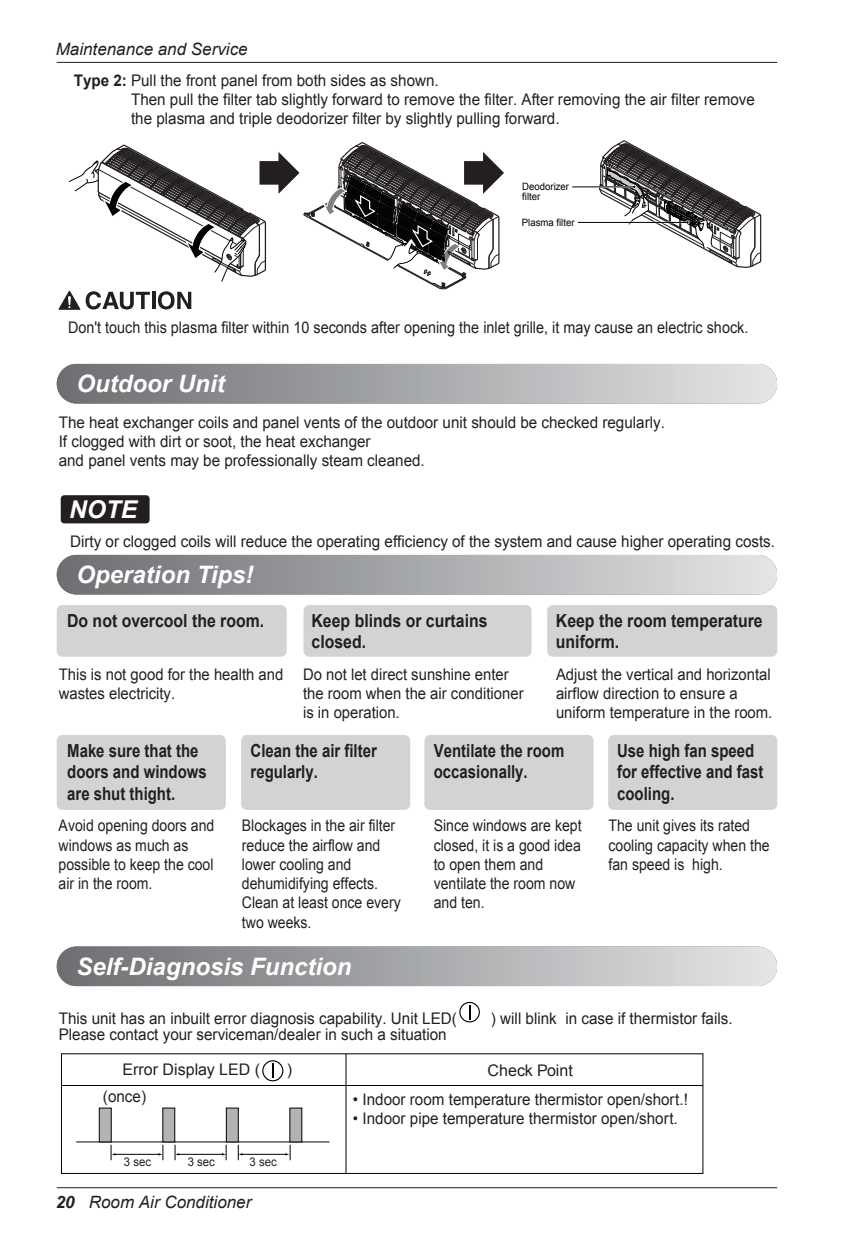
<style>
.page{position:relative;width:851px;height:1248px;background:#fff}
.page>*{position:absolute;margin:0;border:0;box-sizing:border-box;transform-origin:0 0}
.t1{font:italic 700 24.6px "Arial";color:#fff}
.t2{font:italic 700 24px "Arial";color:#fff}
.t3{font:700 18px/21.6px "Arial";color:#231f20;scale:.83 1}
.t4{font:700 18px/21.6px "Arial";color:#231f20;scale:.88 1}
.t5{font:italic 17px "Arial";color:#231f20}
.t6{font:16px/19.2px "Arial";color:#231f20;scale:.95 1}
.t7{font:16px/19.2px "Arial";color:#231f20;scale:.88 1}
.t8{font:16px/19.2px "Arial";color:#231f20;scale:.93 1}
.t9{font:16px "Arial";color:#231f20;scale:.9 1}
.t10{font:16px "Arial";color:#231f20}
.t11{font:12px "Arial";color:#231f20;scale:.95 1}
.t12{font:10px/10px "Arial";color:#000;scale:.95 1}
.s1{font-weight:700}
</style>
<div class="page">
<hr style="left:57px;top:62px;width:720px;height:1px;background:#231f20">
<hr style="left:57px;top:1186px;width:720px;height:1px;background:#231f20">
<svg style="left:57px;top:364px;width:720px;height:39px;background:#a8aaac"></svg>
<div style="left:61px;top:495px;width:88px;height:28px;background:#231f20;border-radius:4px"></div>
<svg style="left:57px;top:554px;width:720px;height:40px;background:#aaabae"></svg>
<svg style="left:57px;top:946px;width:720px;height:40px;background:#a8aaac"></svg>
<hr style="left:345px;top:1053px;width:1px;height:120px;background:#000">
<hr style="left:76px;top:1141px;width:253px;height:1px;background:#000">
<div style="left:99px;top:1107px;width:13px;height:35px;background:#b3b3b3;border:1px solid #000"></div>
<div style="left:162px;top:1107px;width:13px;height:35px;background:#b3b3b3;border:1px solid #000"></div>
<div style="left:226px;top:1107px;width:13px;height:35px;background:#b3b3b3;border:1px solid #000"></div>
<div style="left:289px;top:1107px;width:13px;height:35px;background:#b3b3b3"></div>
<hr style="left:61px;top:1084px;width:641px;height:1px;background:#000">
<hr style="left:115px;top:1153px;width:44px;height:1px;background:#000">
<svg style="left:158px;top:1144px;width:5px;height:16px"></svg>
<svg style="left:111px;top:1144px;width:4px;height:16px"></svg>
<hr style="left:178px;top:1153px;width:45px;height:1px;background:#000">
<svg style="left:222px;top:1144px;width:5px;height:16px"></svg>
<svg style="left:175px;top:1144px;width:4px;height:16px"></svg>
<hr style="left:241px;top:1153px;width:45px;height:1px;background:#000">
<svg style="left:285px;top:1144px;width:6px;height:16px"></svg>
<svg style="left:238px;top:1144px;width:4px;height:16px"></svg>
<div style="left:262px;top:1060px;width:21px;height:21px;border:1px solid #000;border-radius:50%"></div>
<svg style="left:272px;top:1063px;width:1px;height:14px"></svg>
<div style="left:547px;top:605px;width:230px;height:51px;background:#d1d3d4;border-radius:6px"></div>
<div style="left:303px;top:605px;width:228px;height:51px;background:#d1d3d4;border-radius:6px"></div>
<div style="left:57px;top:605px;width:229px;height:51px;background:#d1d3d4;border-radius:6px"></div>
<div style="left:57px;top:735px;width:169px;height:74px;background:#d1d3d4;border-radius:6px"></div>
<div style="left:241px;top:735px;width:169px;height:74px;background:#d1d3d4;border-radius:6px"></div>
<div style="left:424px;top:735px;width:169px;height:74px;background:#d1d3d4;border-radius:6px"></div>
<div style="left:608px;top:735px;width:169px;height:74px;background:#d1d3d4;border-radius:6px"></div>
<div style="left:459px;top:1001px;width:21px;height:21px;border:1px solid #000;border-radius:50%"></div>
<svg style="left:469px;top:1005px;width:1px;height:14px"></svg>
<hr style="left:572px;top:186px;width:61px;height:1px;background:#000">
<hr style="left:578px;top:222px;width:108px;height:1px;background:#000">
<svg style="left:598px;top:140px;width:163px;height:128px"></svg>
<svg style="left:59px;top:142px;width:445px;height:168px"></svg>
<p class="t5" style="left:56px;top:38px;width:193px">Maintenance and Service</p>
<p class="t6" style="left:131px;top:71px;width:658px;text-indent:-57px"><span class="s1">Type 2:</span> Pull the front panel from both sides as shown.<br>Then pull the filter tab slightly forward to remove the filter. After removing the air filter remove the plasma and triple deodorizer filter by slightly pulling forward.</p>
<p class="t12" style="left:522px;top:182px;width:51px">Deodorizer filter</p>
<p class="t12" style="left:521px;top:217px;width:57px">Plasma filter</p>
<p class="t9" style="left:68px;top:317px;width:757px">Don't touch this plasma filter within 10 seconds after opening the inlet grille, it may cause an electric shock.</p>
<h2 class="t2" style="left:77px;top:368px;width:149px">Outdoor Unit</h2>
<p class="t6" style="left:59px;top:413px;width:639px">The heat exchanger coils and panel vents of the outdoor unit should be checked regularly.<br>If clogged with dirt or soot, the heat exchanger<br>and panel vents may be professionally steam cleaned.</p>
<h1 class="t1" style="left:69px;top:493px;width:70px">NOTE</h1>
<p class="t6" style="left:70px;top:531px;width:743px">Dirty or clogged coils will reduce the operating efficiency of the system and cause higher operating costs.</p>
<h2 class="t2" style="left:77px;top:558px;width:178px">Operation Tips!</h2>
<p class="t4" style="left:67px;top:610px;width:225px">Do not overcool the room.</p>
<p class="t8" style="left:59px;top:664px;width:243px">This is not good for the health and wastes electricity.</p>
<p class="t4" style="left:311px;top:610px;width:201px">Keep blinds or curtains closed.</p>
<p class="t8" style="left:303px;top:664px;width:238px">Do not let direct sunshine enter the room when the air conditioner is in operation.</p>
<p class="t4" style="left:556px;top:610px;width:236px">Keep the room temperature uniform.</p>
<p class="t8" style="left:556px;top:664px;width:234px">Adjust the vertical and horizontal airflow direction to ensure a uniform temperature in the room.</p>
<p class="t3" style="left:67px;top:740px;width:170px">Make sure that the doors and windows are shut thight.</p>
<p class="t7" style="left:59px;top:816px;width:178px">Avoid opening doors and windows as much as possible to keep the cool air in the room.</p>
<p class="t3" style="left:250px;top:740px;width:154px">Clean the air filter regularly.</p>
<p class="t7" style="left:242px;top:816px;width:182px">Blockages in the air filter reduce the airflow and lower cooling and dehumidifying effects.<br>Clean at least once every two weeks.</p>
<h2 class="t2" style="left:77px;top:950px;width:276px">Self-Diagnosis Function</h2>
<p class="t3" style="left:434px;top:740px;width:159px">Ventilate the room occasionally.</p>
<p class="t7" style="left:433px;top:816px;width:169px">Since windows are kept closed, it is a good idea to open them and ventilate the room now and ten.</p>
<p class="t3" style="left:617px;top:740px;width:178px">Use high fan speed for effective and fast cooling.</p>
<p class="t7" style="left:608px;top:816px;width:185px">The unit gives its rated cooling capacity when the fan speed is high.</p>
<p class="t6" style="left:59px;top:1008px;width:420px">This unit has an inbuilt error diagnosis capability. Unit LED(</p>
<p class="t6" style="left:491px;top:1008px;width:256px">) will blink in case if thermistor fails.</p>
<p class="t6" style="left:59px;top:1025px;width:410px">Please contact your serviceman/dealer in such a situation</p>
<p class="t10" style="left:123px;top:1058px;width:139px">Error Display LED (</p>
<p class="t10" style="left:287px;top:1058px;width:7px">)</p>
<p class="t10" style="left:487px;top:1060px;width:87px">Check Point</p>
<p class="t6" style="left:353px;top:1089px;width:354px">• Indoor room temperature thermistor open/short.!</p>
<p class="t6" style="left:353px;top:1108px;width:343px">• Indoor pipe temperature thermistor open/short.</p>
<p class="t6" style="left:103px;top:1086px;width:47px">(once)</p>
<p class="t11" style="left:124px;top:1153px;width:30px">3 sec</p>
<p class="t11" style="left:188px;top:1153px;width:30px">3 sec</p>
<p class="t11" style="left:249px;top:1153px;width:30px">3 sec</p>
<p class="t5" style="left:56px;top:1190px;width:197px"><span class="s1">20</span> Room Air Conditioner</p>
</div>
